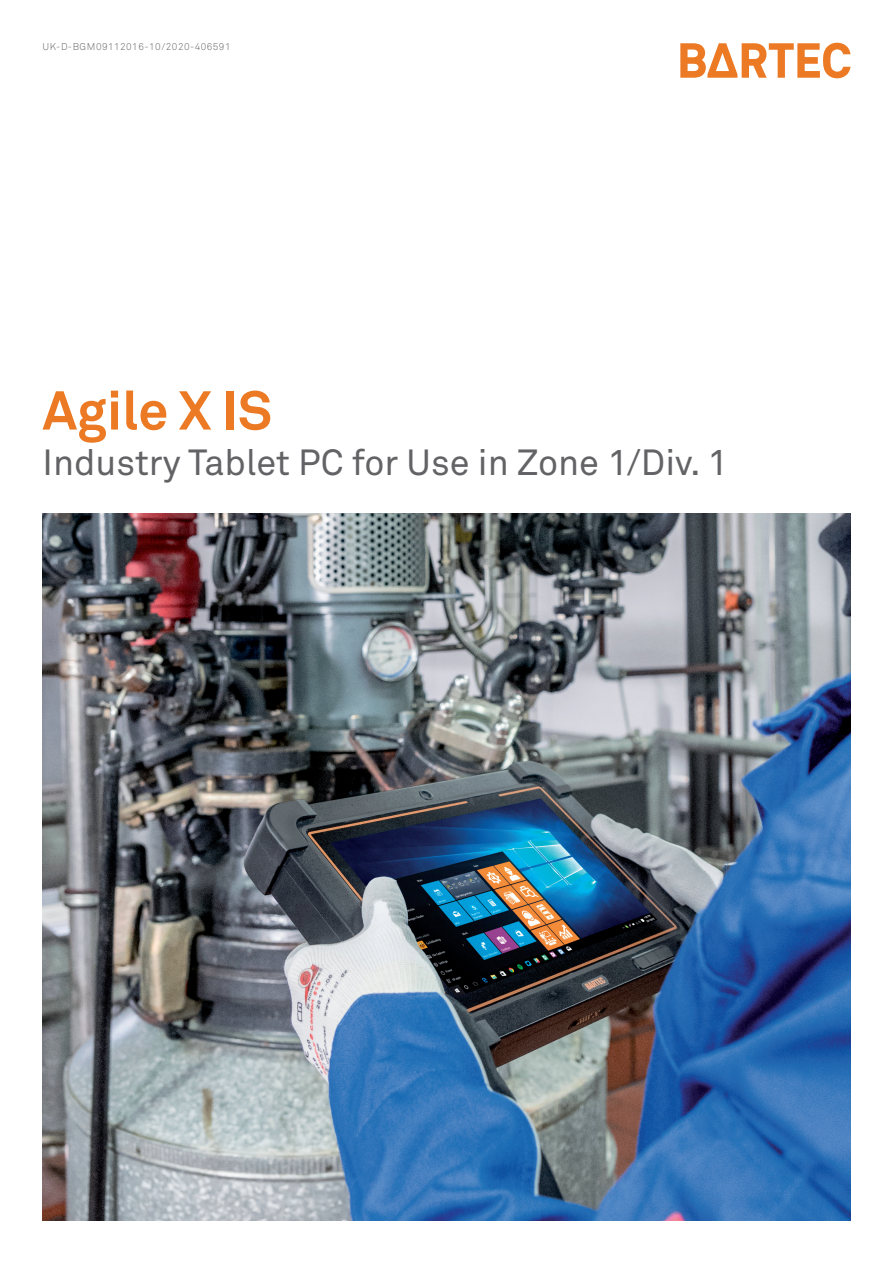
<style>
.page{position:relative;width:893px;height:1263px;background:#fff}
.page>*{position:absolute;margin:0;border:0;box-sizing:border-box;transform-origin:0 0}
.Headline_1__Cover{font:700 54px "Akkurat Pro";color:#ec7923}
.Subline_1__Cover{font:36px "Akkurat Pro";color:#636366}
.t1{font:300 9.75px "Akkurat Pro";letter-spacing:.05em;color:#636366}
</style>
<div class="page">
<img style="left:43px;top:514px;width:807px;height:706px">
<svg style="left:680px;top:43px;width:170px;height:35px"></svg>
<p class="t1" style="left:43px;top:41px;width:190px">UK-D-BGM09112016-10/2020-406591</p>
<p class="Headline_1__Cover" style="left:43px;top:377px;width:231px">Agile X IS</p>
<p class="Subline_1__Cover" style="left:43px;top:441px;width:687px">Industry Tablet PC for Use in Zone 1/Div. 1</p>
</div>
